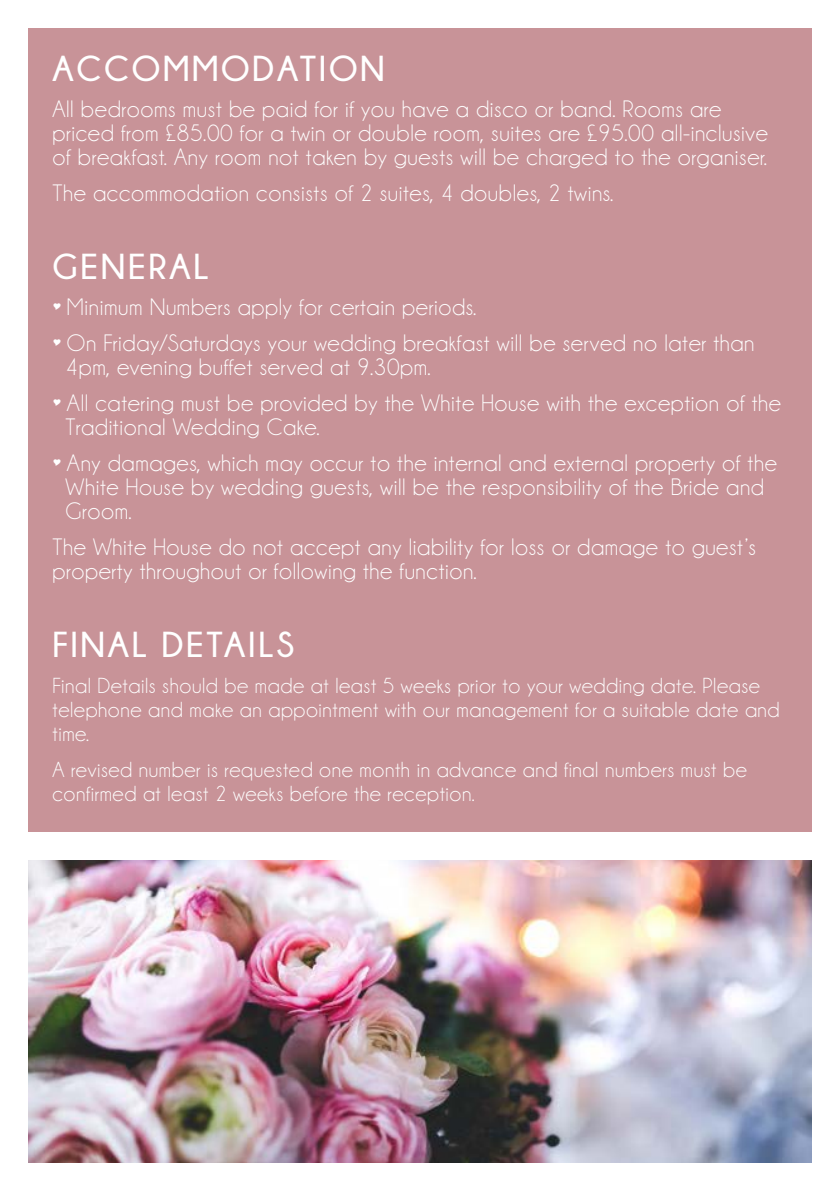
<style>
.page{position:relative;width:840px;height:1191px;background:#fff}
.page>*{position:absolute;margin:0;border:0;box-sizing:border-box;transform-origin:0 0}
.t1{font:700 36px "Champagne&Limousines";letter-spacing:.075em;color:#fff}
.t2{font:24px/24px "Champagne&Limousines";letter-spacing:.025em;color:#fff}
.t3{font:22px/24px "Champagne&Limousines";letter-spacing:.025em;color:#fff}
</style>
<div class="page">
<div style="left:28px;top:28px;width:783px;height:803px;background:#c89398"></div>
<img style="left:28px;top:860px;width:783px;height:302px">
<p class="t1" style="left:52px;top:48px;width:333px">ACCOMMODATION</p>
<p class="t2" style="left:52px;top:97px;width:716px">All bedrooms must be paid for if you have a disco or band. Rooms are priced from £85.00 for a twin or double room, suites are £95.00 all-inclusive of breakfast. Any room not taken by guests will be charged to the organiser.</p>
<p class="t2" style="left:52px;top:181px;width:562px">The accommodation consists of 2 suites, 4 doubles, 2 twins.</p>
<p class="t1" style="left:52px;top:246px;width:158px">GENERAL</p>
<p class="t2" style="left:67px;top:295px;width:410px">Minimum Numbers apply for certain periods.</p>
<p class="t2" style="left:67px;top:331px;width:688px">On Friday/Saturdays your wedding breakfast will be served no later than</p>
<p class="t2" style="left:66px;top:355px;width:366px">4pm, evening buffet served at 9.30pm.</p>
<p class="t2" style="left:67px;top:391px;width:715px">All catering must be provided by the White House with the exception of the</p>
<p class="t2" style="left:66px;top:415px;width:255px">Traditional Wedding Cake.</p>
<p class="t2" style="left:67px;top:451px;width:711px">Any damages, which may occur to the internal and external property of the</p>
<p class="t2" style="left:66px;top:475px;width:699px">White House by wedding guests, will be the responsibility of the Bride and</p>
<p class="t2" style="left:66px;top:499px;width:67px">Groom.</p>
<p class="t2" style="left:52px;top:535px;width:704px">The White House do not accept any liability for loss or damage to guest’s property throughout or following the function.</p>
<p class="t1" style="left:52px;top:624px;width:243px">FINAL DETAILS</p>
<p class="t3" style="left:52px;top:674px;width:728px">Final Details should be made at least 5 weeks prior to your wedding date. Please telephone and make an appointment with our management for a suitable date and time.</p>
<p class="t3" style="left:52px;top:758px;width:695px">A revised number is requested one month in advance and final numbers must be confirmed at least 2 weeks before the reception.</p>
</div>
